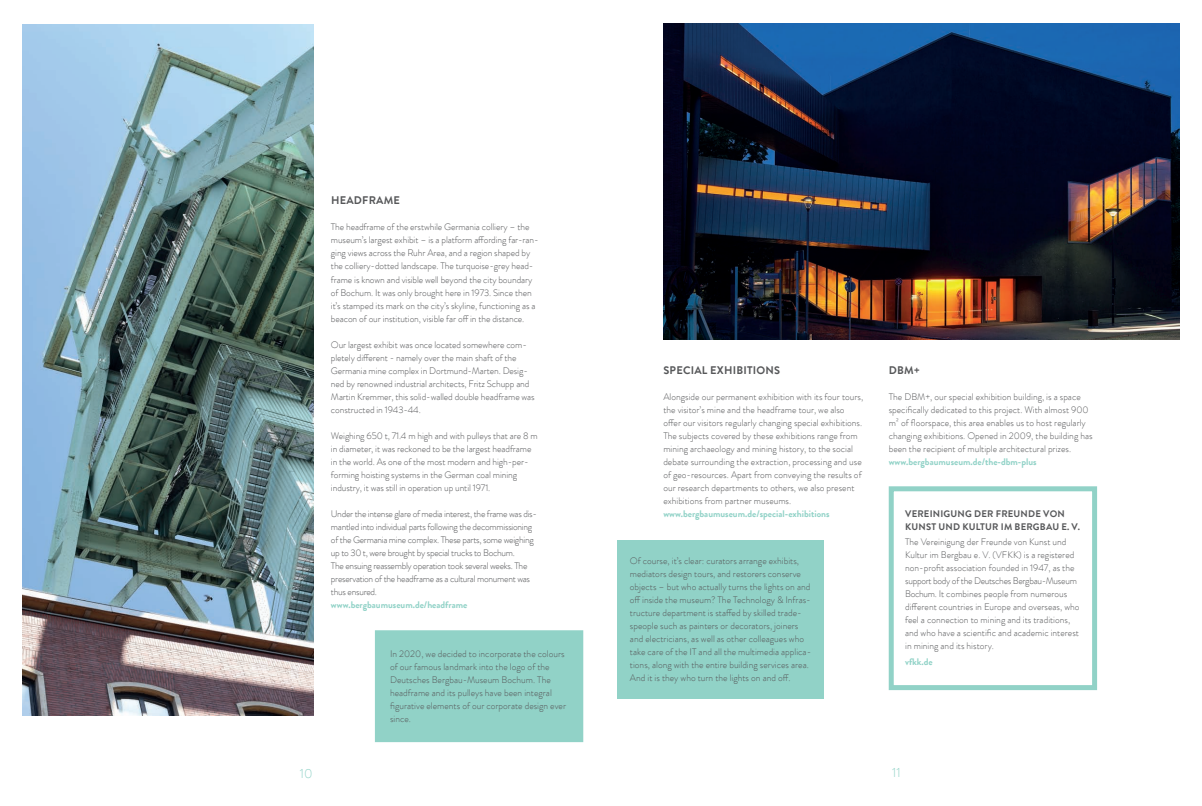
<style>
.page{position:relative;width:1202px;height:806px;background:#fff}
.page>*{position:absolute;margin:0;border:0;box-sizing:border-box;transform-origin:0 0}
.t1{font:300 13.2px "Brandon Grotesque Office";color:#91d2c7}
.t2{font:700 11px "Brandon Grotesque Office";letter-spacing:.02em;color:#57585a}
.t3{font:300 9.5px/13px "Brandon Grotesque Office";color:#57585a}
.t4{font:300 9.5px/13px "Brandon Grotesque Office";letter-spacing:-.03em;color:#57585a}
.t5{font:700 9.5px "Brandon Grotesque Office";color:#91d2c7}
.t6{font:700 9.5px/13px "Brandon Grotesque Office";letter-spacing:.02em;color:#57585a}
</style>
<div class="page">
<div style="left:375px;top:630px;width:208px;height:111px;background:#91d2c7"></div>
<div style="left:617px;top:540px;width:207px;height:158px;background:#91d2c7"></div>
<img style="left:23px;top:24px;width:290px;height:690px">
<div style="left:889px;top:486px;width:208px;height:203px;background:#fff;border:5px solid #91d2c7"></div>
<img style="left:663px;top:23px;width:516px;height:316px">
<h1 class="t1" style="left:300px;top:764px;width:14px">10</h1>
<p class="t2" style="left:331px;top:193px;width:70px">HEADFRAME</p>
<p class="t3" style="left:331px;top:220px;width:209px">The headframe of the erstwhile Germania colliery – the museum’s largest exhibit – is a platform affording far-ran&shy;ging views across the Ruhr Area, and a region shaped by the colliery-dotted landscape. The turquoise-grey head&shy;frame is known and visible well beyond the city boundary of Bochum. It was only brought here in 1973. Since then it’s stamped its mark on the city’s skyline, functioning as a beacon of our institution, visible far off in the distance.</p>
<p class="t3" style="left:331px;top:337px;width:205px">Our largest exhibit was once located somewhere com&shy;pletely different - namely over the main shaft of the Germania mine complex in Dortmund-Marten. Desig&shy;ned by renowned industrial architects, Fritz Schupp and Martin Kremmer, this solid-walled double headframe was constructed in 1943-44.</p>
<p class="t3" style="left:331px;top:428px;width:208px">Weighing 650 t, 71.4 m high and with pulleys that are 8 m in diameter, it was reckoned to be the largest headframe in the world. As one of the most modern and high-per&shy;forming hoisting systems in the German coal mining industry, it was still in operation up until 1971.</p>
<p class="t4" style="left:331px;top:506px;width:208px">Under the intense glare of media interest, the frame was dis&shy;mantled into individual parts following the decommissioning of the Germania mine complex. These parts, some weighing up to 30 t, were brought by special trucks to Bochum.<br>The ensuing reassembly operation took several weeks. The preservation of the headframe as a cultural monument was thus ensured.</p>
<p class="t5" style="left:331px;top:597px;width:138px">www.bergbaumuseum.de/headframe</p>
<p class="t3" style="left:390px;top:647px;width:178px">In 2020, we decided to incorporate the colours of our famous landmark into the logo of the Deutsches Bergbau-Museum Bochum. The headframe and its pulleys have been integral figurative elements of our corporate design ever since.</p>
<p class="t2" style="left:663px;top:362px;width:118px">SPECIAL EXHIBITIONS</p>
<p class="t3" style="left:663px;top:389px;width:201px">Alongside our permanent exhibition with its four tours, the visitor’s mine and the headframe tour, we also offer our visitors regularly changing special exhibitions.<br>The subjects covered by these exhibitions range from mining archaeology and mining history, to the social debate surrounding the extraction, processing and use of geo-resources. Apart from conveying the results of our research departments to others, we also present exhibitions from partner museums.</p>
<p class="t5" style="left:663px;top:506px;width:168px">www.bergbaumuseum.de/special-exhibitions</p>
<p class="t3" style="left:630px;top:554px;width:183px">Of course, it’s clear: curators arrange exhibits, mediators design tours, and restorers conserve objects – but who actually turns the lights on and off inside the museum? The Technology &amp; Infras&shy;tructure department is staffed by skilled trade&shy;speople such as painters or decorators, joiners and electricians, as well as other colleagues who take care of the IT and all the multimedia applica&shy;tions, along with the entire building services area.<br>And it is they who turn the lights on and off.</p>
<p class="t2" style="left:889px;top:362px;width:33px">DBM+</p>
<p class="t3" style="left:889px;top:389px;width:205px">The DBM+, our special exhibition building, is a space specifically dedicated to this project. With almost 900 m² of floorspace, this area enables us to host regularly changing exhibitions. Opened in 2009, the building has been the recipient of multiple architectural prizes.</p>
<p class="t5" style="left:889px;top:454px;width:150px">www.bergbaumuseum.de/the-dbm-plus</p>
<p class="t6" style="left:905px;top:507px;width:176px">VEREINIGUNG DER FREUNDE VON<br>KUNST UND KULTUR IM BERGBAU E. V.</p>
<p class="t3" style="left:905px;top:535px;width:176px">The Vereinigung der Freunde von Kunst und Kultur im Bergbau e. V. (VFKK) is a registered non-profit association founded in 1947, as the support body of the Deutsches Bergbau-Museum Bochum. It combines people from numerous different countries in Europe and overseas, who feel a connection to mining and its traditions, and who have a scientific and academic interest in mining and its history.</p>
<p class="t5" style="left:905px;top:654px;width:29px">vfkk.de</p>
<h1 class="t1" style="left:892px;top:762px;width:10px">11</h1>
</div>
